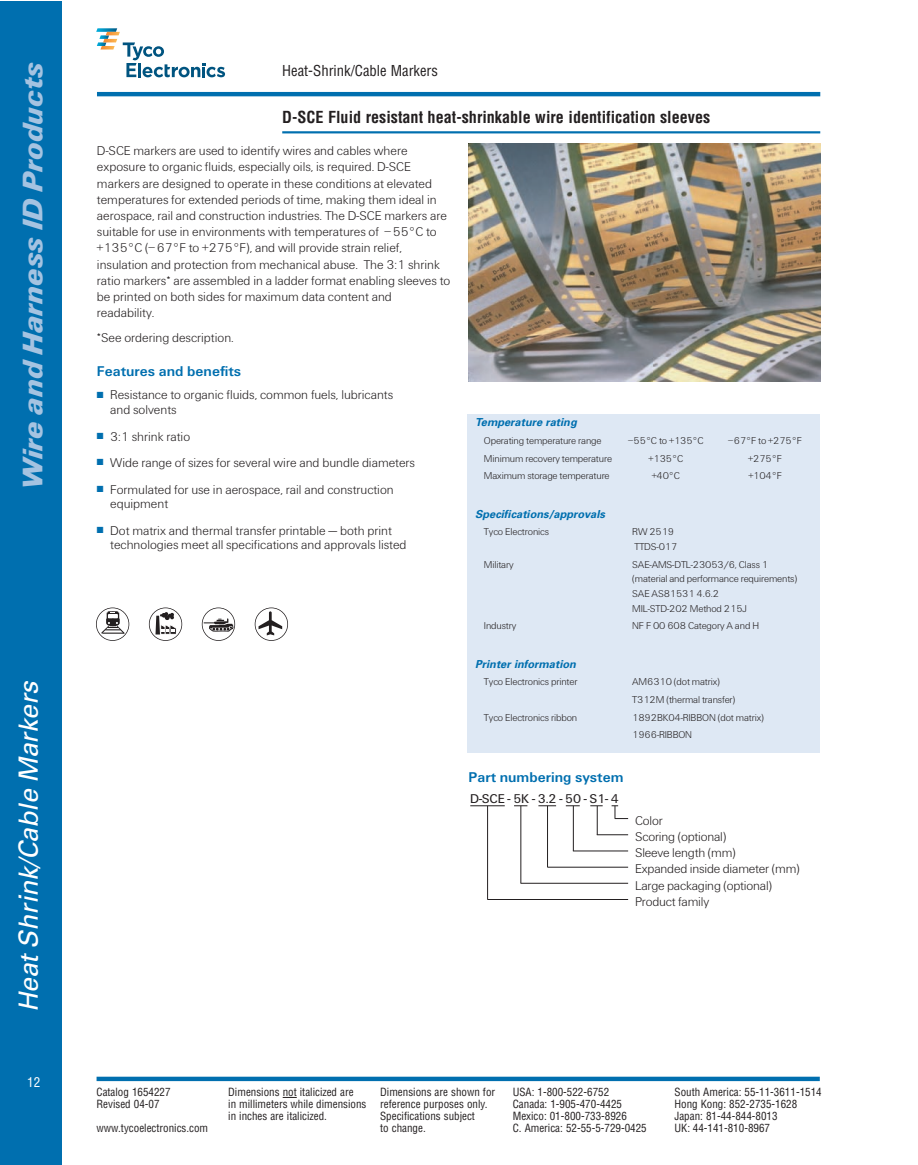
<style>
.page{position:relative;width:918px;height:1165px;background:#fff}
.page>*{position:absolute;margin:0;border:0;box-sizing:border-box;transform-origin:0 0}
.t1{font:italic 900 29.4px "U76 Univers";color:#a5c3e1}
.t2{font:italic 26.4px "Univers";color:#fff}
.t3{font:700 condensed 16.2px "Helvetica";color:#231f20}
.t4{font:700 14.7px "U65 Univers";color:#006faf}
.t5{font:condensed 14.7px "Helvetica";color:#231f20}
.t6{font:300 13.2px/16.2px "U45 Univers";color:#231f20}
.t7{font:13.2px "U55 Univers";letter-spacing:-.01em;color:#231f20}
.t8{font:condensed 13.2px "Helvetica";color:#fff}
.t9{font:condensed 10.95px "Helvetica";color:#231f20}
.t10{font:italic 700 10.95px "Univers";color:#006faf}
.t11{font:300 10.35px/14.7px "U45 Univers";letter-spacing:-.01em;color:#231f20}
.s1{color:#006faf}
</style>
<div class="page">
<div style="left:0;top:1px;width:62px;height:1163px;background:#006faf"></div>
<hr style="left:282px;top:131px;width:538px;height:2px;background:#006faf">
<svg style="left:283px;top:1096px;width:13px;height:1px"></svg>
<svg style="left:97px;top:1076px;width:723px;height:4px;background:#2c88bc"></svg>
<hr style="left:97px;top:92px;width:723px;height:4px;background:#006faf">
<svg style="left:97px;top:28px;width:128px;height:49px"></svg>
<hr style="left:470px;top:805px;width:35px;height:1px;background:#231f20">
<svg style="left:514px;top:805px;width:13px;height:1px"></svg>
<svg style="left:538px;top:805px;width:18px;height:1px"></svg>
<svg style="left:566px;top:805px;width:14px;height:1px"></svg>
<hr style="left:597px;top:834px;width:31px;height:1px;background:#231f20">
<hr style="left:573px;top:850px;width:55px;height:1px;background:#231f20">
<hr style="left:547px;top:866px;width:81px;height:1px;background:#231f20">
<hr style="left:521px;top:882px;width:107px;height:1px;background:#231f20">
<hr style="left:487px;top:899px;width:141px;height:1px;background:#231f20">
<hr style="left:487px;top:805px;width:1px;height:94px;background:#231f20">
<hr style="left:520px;top:805px;width:1px;height:78px;background:#231f20">
<hr style="left:547px;top:805px;width:1px;height:62px;background:#231f20">
<hr style="left:573px;top:805px;width:1px;height:45px;background:#231f20">
<svg style="left:590px;top:805px;width:13px;height:29px"></svg>
<svg style="left:612px;top:805px;width:16px;height:14px"></svg>
<div style="left:467px;top:414px;width:353px;height:338px;background:#dee8f4"></div>
<img style="left:469px;top:143px;width:351px;height:238px">
<svg style="left:96px;top:607px;width:33px;height:33px"></svg>
<svg style="left:101px;top:611px;width:24px;height:23px"></svg>
<div style="left:96px;top:607px;width:33px;height:33px;border:1px solid #231f20;border-radius:50%"></div>
<svg style="left:149px;top:607px;width:33px;height:33px"></svg>
<svg style="left:156px;top:612px;width:21px;height:23px"></svg>
<div style="left:149px;top:607px;width:33px;height:33px;border:1px solid #231f20;border-radius:50%"></div>
<svg style="left:202px;top:607px;width:33px;height:33px"></svg>
<svg style="left:204px;top:618px;width:29px;height:13px"></svg>
<div style="left:202px;top:607px;width:33px;height:33px;border:1px solid #231f20;border-radius:50%"></div>
<svg style="left:255px;top:607px;width:33px;height:33px"></svg>
<svg style="left:259px;top:611px;width:23px;height:24px"></svg>
<div style="left:255px;top:607px;width:33px;height:33px;border:1px solid #231f20;border-radius:50%"></div>
<h1 class="t1" style="left:23px;top:490px;width:429px;rotate:-90deg">Wire and Harness ID Products</h1>
<h2 class="t2" style="left:19px;top:1012px;width:337px;rotate:-90deg">HeatShrink/Cable Markers</h2>
<p class="t8" style="left:27px;top:1076px;width:15px">12</p>
<p class="t5" style="left:282px;top:65px;width:157px">Heat-Shrink/Cable Markers</p>
<p class="t3" style="left:282px;top:111px;width:430px">D-SCE Fluid resistant heat-shrinkable wire identification sleeves</p>
<p class="t6" style="left:97px;top:144px;width:355px">D-SCE markers are used to identify wires and cables where exposure to organic fluids, especially oils, is required. D-SCE markers are designed to operate in these conditions at elevated temperatures for extended periods of time, making them ideal in aerospace, rail and construction industries. The D-SCE markers are suitable for use in environments with temperatures of – 55°C to +135°C (– 67°F to +275°F), and will provide strain relief, insulation and protection from mechanical abuse. The 3:1 shrink ratio markers* are assembled in a ladder format enabling sleeves to be printed on both sides for maximum data content and readability.</p>
<p class="t6" style="left:97px;top:331px;width:138px">*See ordering description.</p>
<p class="t4" style="left:97px;top:366px;width:146px">Features and benefits</p>
<p class="t6" style="left:110px;top:389px;width:285px;line-height:14.7px;text-indent:-13px"><span class="s1">■</span> Resistance to organic fluids, common fuels, lubricants and solvents</p>
<p class="t6" style="left:97px;top:429px;width:95px"><span class="s1">■</span> 3:1 shrink ratio</p>
<p class="t6" style="left:97px;top:455px;width:320px"><span class="s1">■</span> Wide range of sizes for several wire and bundle diameters</p>
<p class="t6" style="left:110px;top:483px;width:285px;line-height:14.7px;text-indent:-13px"><span class="s1">■</span> Formulated for use in aerospace, rail and construction equipment</p>
<p class="t6" style="left:110px;top:524px;width:298px;line-height:14.7px;text-indent:-13px"><span class="s1">■</span> Dot matrix and thermal transfer printable — both print technologies meet all specifications and approvals listed</p>
<p class="t10" style="left:475px;top:418px;width:105px">Temperature rating</p>
<p class="t11" style="left:484px;top:434px;width:119px">Operating temperature range</p>
<p class="t11" style="left:628px;top:434px;width:77px">–55°C to +135°C</p>
<p class="t11" style="left:728px;top:434px;width:75px">–67°F to +275°F</p>
<p class="t11" style="left:484px;top:452px;width:130px">Minimum recovery temperature</p>
<p class="t11" style="left:649px;top:452px;width:36px">+135°C</p>
<p class="t11" style="left:748px;top:452px;width:35px">+275°F</p>
<p class="t11" style="left:484px;top:469px;width:127px">Maximum storage temperature</p>
<p class="t11" style="left:652px;top:469px;width:30px">+40°C</p>
<p class="t11" style="left:748px;top:469px;width:35px">+104°F</p>
<p class="t10" style="left:475px;top:509px;width:133px">Specifications/approvals</p>
<p class="t11" style="left:484px;top:525px;width:67px">Tyco Electronics</p>
<p class="t11" style="left:632px;top:525px;width:47px">RW 2519<br>TTDS-017</p>
<p class="t11" style="left:484px;top:557px;width:31px">Military</p>
<p class="t11" style="left:632px;top:557px;width:166px">SAE-AMS-DTL-23053/6, Class 1 (material and performance requirements)<br>SAE AS81531 4.6.2<br>MIL-STD-202 Method 215J</p>
<p class="t11" style="left:484px;top:619px;width:34px">Industry</p>
<p class="t11" style="left:632px;top:619px;width:128px">NF F 00 608 Category A and H</p>
<p class="t10" style="left:475px;top:659px;width:104px">Printer information</p>
<p class="t11" style="left:484px;top:675px;width:95px">Tyco Electronics printer</p>
<p class="t11" style="left:632px;top:674px;width:105px;line-height:17.7px">AM6310 (dot matrix)<br>T312M (thermal transfer)</p>
<p class="t11" style="left:484px;top:710px;width:95px">Tyco Electronics ribbon</p>
<p class="t11" style="left:632px;top:709px;width:133px;line-height:17.7px">1892BK04-RIBBON (dot matrix)<br>1966-RIBBON</p>
<p class="t4" style="left:469px;top:772px;width:156px">Part numbering system</p>
<p class="t7" style="left:470px;top:793px;width:150px">D-SCE - 5K - 3.2 - 50 - S1- 4</p>
<p class="t6" style="left:635px;top:813px;width:166px">Color<br>Scoring (optional)<br>Sleeve length (mm)<br>Expanded inside diameter (mm)<br>Large packaging (optional)<br>Product family</p>
<p class="t9" style="left:97px;top:1088px;width:76px">Catalog 1654227</p>
<p class="t9" style="left:228px;top:1088px;width:127px">Dimensions not italicized are</p>
<p class="t9" style="left:380px;top:1088px;width:116px">Dimensions are shown for</p>
<p class="t9" style="left:513px;top:1088px;width:98px">USA: 1-800-522-6752</p>
<p class="t9" style="left:675px;top:1088px;width:149px">South America: 55-11-3611-1514</p>
<p class="t9" style="left:97px;top:1099px;width:65px">Revised 04-07</p>
<p class="t9" style="left:228px;top:1099px;width:261px">in millimeters while dimensions reference purposes only.</p>
<p class="t9" style="left:513px;top:1099px;width:111px">Canada: 1-905-470-4425</p>
<p class="t9" style="left:675px;top:1099px;width:124px">Hong Kong: 852-2735-1628</p>
<p class="t9" style="left:228px;top:1111px;width:100px">in inches are italicized.</p>
<p class="t9" style="left:380px;top:1111px;width:96px">Specifications subject</p>
<p class="t9" style="left:513px;top:1111px;width:116px">Mexico: 01-800-733-8926</p>
<p class="t9" style="left:675px;top:1111px;width:105px">Japan: 81-44-844-8013</p>
<p class="t9" style="left:97px;top:1123px;width:113px">www.tycoelectronics.com</p>
<p class="t9" style="left:380px;top:1123px;width:47px">to change.</p>
<p class="t9" style="left:513px;top:1123px;width:136px">C. America: 52-55-5-729-0425</p>
<p class="t9" style="left:675px;top:1123px;width:97px">UK: 44-141-810-8967</p>
</div>
